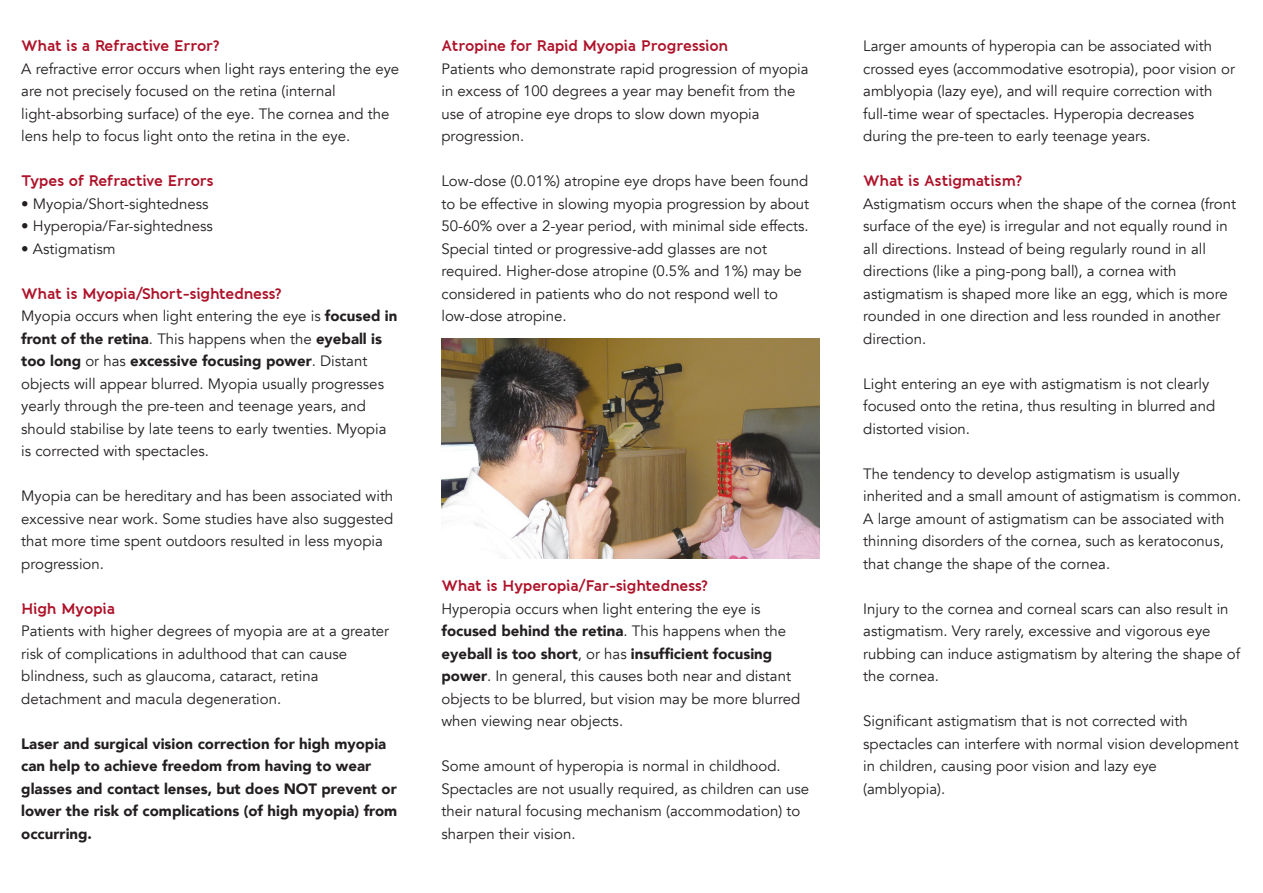
<style>
.page{position:relative;width:1263px;height:893px;background:#fff}
.page>*{position:absolute;margin:0;border:0;box-sizing:border-box;transform-origin:0 0}
.t1{font:15px/22.5px "Avenir";color:#231f20}
.t2{font:900 15px/22.5px "Avenir";color:#231f20}
.t3{font:700 15px "Banda";letter-spacing:-.02em;color:#ae1229}
.s1{font-weight:900}
</style>
<div class="page">
<img style="left:441px;top:338px;width:379px;height:221px">
<p class="t3" style="left:21px;top:37px;width:200px">What is a Refractive Error?</p>
<p class="t1" style="left:21px;top:58px;width:379px">A refractive error occurs when light rays entering the eye are not precisely focused on the retina (internal light-absorbing surface) of the eye. The cornea and the lens help to focus light onto the retina in the eye.</p>
<p class="t3" style="left:21px;top:172px;width:194px">Types of Refractive Errors</p>
<p class="t1" style="left:21px;top:193px;width:189px">• Myopia/Short-sightedness</p>
<p class="t1" style="left:21px;top:215px;width:193px">• Hyperopia/Far-sightedness</p>
<p class="t1" style="left:21px;top:238px;width:96px">• Astigmatism</p>
<p class="t3" style="left:21px;top:284px;width:262px">What is Myopia/Short-sightedness?</p>
<p class="t1" style="left:21px;top:305px;width:378px">Myopia occurs when light entering the eye is <span class="s1">focused in front of the retina</span>. This happens when the <span class="s1">eyeball is too long</span> or has <span class="s1">excessive focusing power</span>. Distant objects will appear blurred. Myopia usually progresses yearly through the pre-teen and teenage years, and should stabilise by late teens to early twenties. Myopia is corrected with spectacles.</p>
<p class="t1" style="left:21px;top:485px;width:374px">Myopia can be hereditary and has been associated with excessive near work. Some studies have also suggested that more time spent outdoors resulted in less myopia progression.</p>
<p class="t3" style="left:21px;top:599px;width:95px">High Myopia</p>
<p class="t1" style="left:21px;top:620px;width:369px">Patients with higher degrees of myopia are at a greater risk of complications in adulthood that can cause blindness, such as glaucoma, cataract, retina detachment and macula degeneration.</p>
<p class="t2" style="left:21px;top:732px;width:377px">Laser and surgical vision correction for high myopia can help to achieve freedom from having to wear glasses and contact lenses, but does NOT prevent or lower the risk of complications (of high myopia) from occurring.</p>
<p class="t3" style="left:441px;top:37px;width:288px">Atropine for Rapid Myopia Progression</p>
<p class="t1" style="left:441px;top:58px;width:369px">Patients who demonstrate rapid progression of myopia in excess of 100 degrees a year may benefit from the use of atropine eye drops to slow down myopia progression.</p>
<p class="t1" style="left:441px;top:170px;width:369px">Low-dose (0.01%) atropine eye drops have been found to be effective in slowing myopia progression by about 50-60% over a 2-year period, with minimal side effects.<br>Special tinted or progressive-add glasses are not required. Higher-dose atropine (0.5% and 1%) may be considered in patients who do not respond well to low-dose atropine.</p>
<p class="t3" style="left:441px;top:577px;width:268px">What is Hyperopia/Far-sightedness?</p>
<p class="t1" style="left:441px;top:598px;width:360px">Hyperopia occurs when light entering the eye is <span class="s1">focused behind the retina</span>. This happens when the <span class="s1">eyeball is too short</span>, or has <span class="s1">insufficient focusing power</span>. In general, this causes both near and distant objects to be blurred, but vision may be more blurred when viewing near objects.</p>
<p class="t1" style="left:441px;top:755px;width:369px">Some amount of hyperopia is normal in childhood.<br>Spectacles are not usually required, as children can use their natural focusing mechanism (accommodation) to sharpen their vision.</p>
<p class="t1" style="left:863px;top:35px;width:373px">Larger amounts of hyperopia can be associated with crossed eyes (accommodative esotropia), poor vision or amblyopia (lazy eye), and will require correction with full-time wear of spectacles. Hyperopia decreases during the pre-teen to early teenage years.</p>
<p class="t3" style="left:863px;top:172px;width:160px">What is Astigmatism?</p>
<p class="t1" style="left:863px;top:193px;width:374px">Astigmatism occurs when the shape of the cornea (front surface of the eye) is irregular and not equally round in all directions. Instead of being regularly round in all directions (like a ping-pong ball), a cornea with astigmatism is shaped more like an egg, which is more rounded in one direction and less rounded in another direction.</p>
<p class="t1" style="left:863px;top:373px;width:353px">Light entering an eye with astigmatism is not clearly focused onto the retina, thus resulting in blurred and distorted vision.</p>
<p class="t1" style="left:863px;top:463px;width:380px">The tendency to develop astigmatism is usually inherited and a small amount of astigmatism is common.<br>A large amount of astigmatism can be associated with thinning disorders of the cornea, such as keratoconus, that change the shape of the cornea.</p>
<p class="t1" style="left:863px;top:598px;width:378px">Injury to the cornea and corneal scars can also result in astigmatism. Very rarely, excessive and vigorous eye rubbing can induce astigmatism by altering the shape of the cornea.</p>
<p class="t1" style="left:863px;top:710px;width:377px">Significant astigmatism that is not corrected with spectacles can interfere with normal vision development in children, causing poor vision and lazy eye (amblyopia).</p>
</div>
